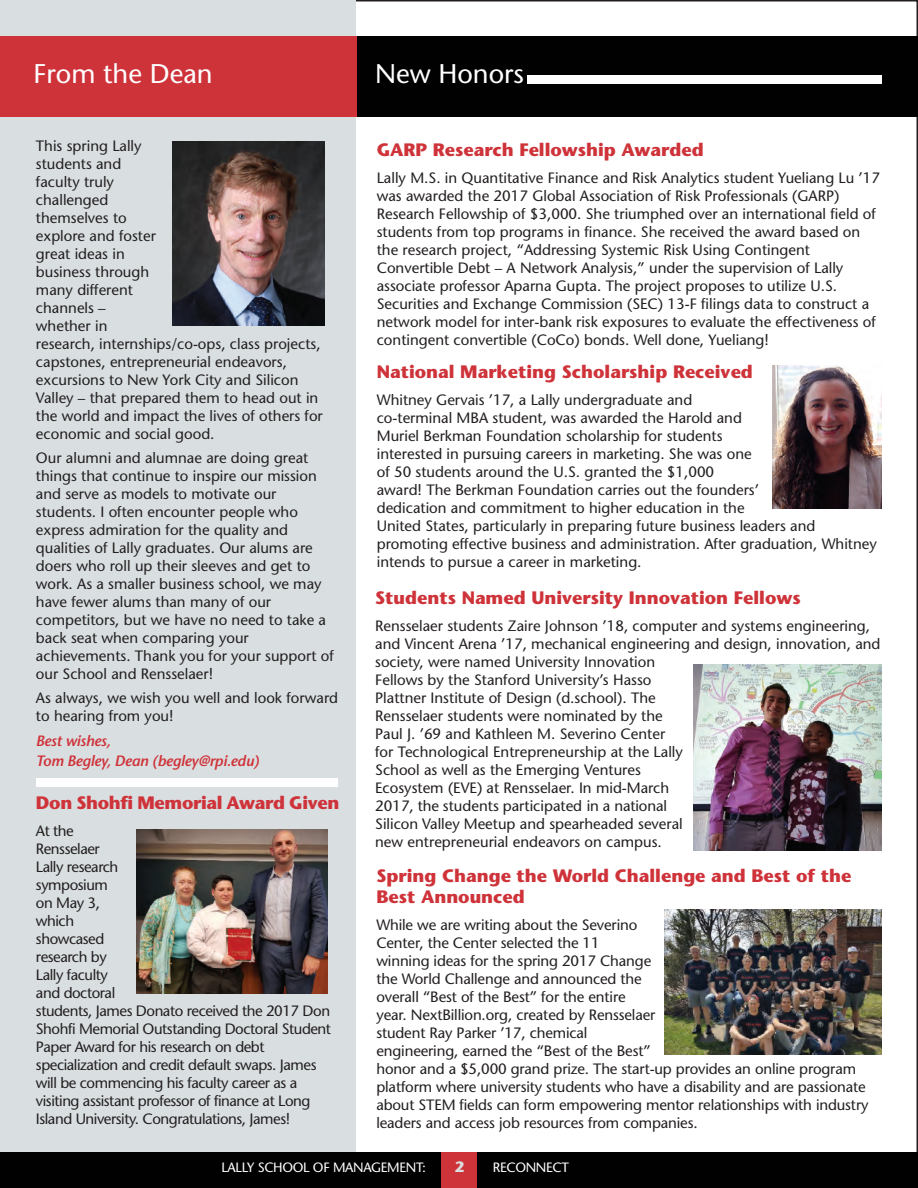
<style>
.page{position:relative;width:918px;height:1188px;background:#fff}
.page>*{position:absolute;margin:0;border:0;box-sizing:border-box;transform-origin:0 0}
.t1{font:27px "Stone Sans";color:#fff}
.t2{font:700 18px/21.6px "Stone Sans";color:#cf333a}
.t3{font:700 18px "Stone Sans";letter-spacing:-.02em;color:#cf333a}
.t4{font:15px/18px "Stone Sans";color:#231f20}
.t5{font:15px/18px "Stone Sans";letter-spacing:-.03em;color:#231f20}
.t6{font:italic 600 15px/19.5px "Stone Sans";letter-spacing:-.015em;color:#cf333a}
.t7{font:700 15px "Stone Sans";color:#d9dfe1}
.t8{font:13.5px "Stone Sans";letter-spacing:-.025em;color:#fff}
</style>
<div class="page">
<div style="left:0;top:0;width:355px;height:1188px;background:#d9dfe1"></div>
<div style="left:0;top:1152px;width:918px;height:36px;background:#010101"></div>
<div style="left:0;top:36px;width:358px;height:81px;background:#cf333a"></div>
<div style="left:358px;top:36px;width:560px;height:81px;background:#010101"></div>
<img style="left:173px;top:141px;width:152px;height:184px">
<div style="left:527px;top:75px;width:355px;height:8px;background:#fff"></div>
<div style="left:442px;top:1152px;width:35px;height:36px;background:#cf333a"></div>
<img style="left:772px;top:366px;width:110px;height:142px">
<div style="left:36px;top:778px;width:301px;height:9px;background:#fff"></div>
<img style="left:136px;top:829px;width:192px;height:165px">
<img style="left:693px;top:664px;width:189px;height:186px">
<img style="left:665px;top:910px;width:217px;height:144px">
<h1 class="t1" style="left:34px;top:63px;width:181px">From the Dean</h1>
<p class="t4" style="left:36px;top:138px;width:288px">This spring Lally<br>students and<br>faculty truly<br>challenged<br>themselves to<br>explore and foster<br>great ideas in<br>business through<br>many different<br>channels –<br>whether in<br>research, internships/co-ops, class projects, capstones, entrepreneurial endeavors, excursions to New York City and Silicon<br>Valley – that prepared them to head out in the world and impact the lives of others for economic and social good.</p>
<p class="t4" style="left:36px;top:450px;width:299px">Our alumni and alumnae are doing great things that continue to inspire our mission and serve as models to motivate our students. I often encounter people who express admiration for the quality and qualities of Lally graduates. Our alums are doers who roll up their sleeves and get to work. As a smaller business school, we may have fewer alums than many of our competitors, but we have no need to take a back seat when comparing your achievements. Thank you for your support of our School and Rensselaer!</p>
<p class="t4" style="left:36px;top:690px;width:304px">As always, we wish you well and look forward to hearing from you!</p>
<p class="t6" style="left:36px;top:733px;width:225px">Best wishes,<br>Tom Begley, Dean (begley@rpi.edu)</p>
<p class="t3" style="left:36px;top:796px;width:305px">Don Shohfi Memorial Award Given</p>
<p class="t5" style="left:36px;top:823px;width:297px">At the<br>Rensselaer<br>Lally research<br>symposium<br>on May 3,<br>which<br>showcased<br>research by<br>Lally faculty<br>and doctoral<br>students, James Donato received the 2017 Don<br>Shohfi Memorial Outstanding Doctoral Student<br>Paper Award for his research on debt specialization and credit default swaps. James will be commencing his faculty career as a visiting assistant professor of finance at Long<br>Island University. Congratulations, James!</p>
<h1 class="t1" style="left:375px;top:63px;width:151px">New Honors</h1>
<p class="t2" style="left:377px;top:141px;width:329px">GARP Research Fellowship Awarded</p>
<p class="t4" style="left:377px;top:170px;width:505px">Lally M.S. in Quantitative Finance and Risk Analytics student Yueliang Lu ’17 was awarded the 2017 Global Association of Risk Professionals (GARP)<br>Research Fellowship of $3,000. She triumphed over an international field of students from top programs in finance. She received the award based on the research project, “Addressing Systemic Risk Using Contingent Convertible Debt – A Network Analysis,” under the supervision of Lally associate professor Aparna Gupta. The project proposes to utilize U.S.<br>Securities and Exchange Commission (SEC) 13-F filings data to construct a network model for inter-bank risk exposures to evaluate the effectiveness of contingent convertible (CoCo) bonds. Well done, Yueliang!</p>
<p class="t2" style="left:377px;top:363px;width:378px">National Marketing Scholarship Received</p>
<p class="t4" style="left:377px;top:393px;width:502px">Whitney Gervais ’17, a Lally undergraduate and<br>co-terminal MBA student, was awarded the Harold and<br>Muriel Berkman Foundation scholarship for students<br>interested in pursuing careers in marketing. She was one<br>of 50 students around the U.S. granted the $1,000<br>award! The Berkman Foundation carries out the founders’<br>dedication and commitment to higher education in the<br>United States, particularly in preparing future business leaders and promoting effective business and administration. After graduation, Whitney intends to pursue a career in marketing.</p>
<p class="t2" style="left:375px;top:589px;width:427px">Students Named University Innovation Fellows</p>
<p class="t4" style="left:375px;top:618px;width:507px">Rensselaer students Zaire Johnson ’18, computer and systems engineering, and Vincent Arena ’17, mechanical engineering and design, innovation, and society, were named University Innovation<br>Fellows by the Stanford University’s Hasso<br>Plattner Institute of Design (d.school). The<br>Rensselaer students were nominated by the<br>Paul J. ’69 and Kathleen M. Severino Center<br>for Technological Entrepreneurship at the Lally<br>School as well as the Emerging Ventures<br>Ecosystem (EVE) at Rensselaer. In mid-March<br>2017, the students participated in a national<br>Silicon Valley Meetup and spearheaded several<br>new entrepreneurial endeavors on campus.</p>
<p class="t2" style="left:376px;top:867px;width:477px">Spring Change the World Challenge and Best of the<br>Best Announced</p>
<p class="t4" style="left:376px;top:918px;width:494px">While we are writing about the Severino<br>Center, the Center selected the 11<br>winning ideas for the spring 2017 Change<br>the World Challenge and announced the<br>overall “Best of the Best” for the entire<br>year. NextBillion.org, created by Rensselaer<br>student Ray Parker ’17, chemical<br>engineering, earned the “Best of the Best”<br>honor and a $5,000 grand prize. The start-up provides an online program platform where university students who have a disability and are passionate about STEM fields can form empowering mentor relationships with industry leaders and access job resources from companies.</p>
<p class="t7" style="left:455px;top:1161px;width:11px">2</p>
<p class="t8" style="left:221px;top:1162px;width:206px">LALLY SCHOOL OF MANAGEMENT:</p>
<p class="t8" style="left:493px;top:1162px;width:77px">RECONNECT</p>
</div>
